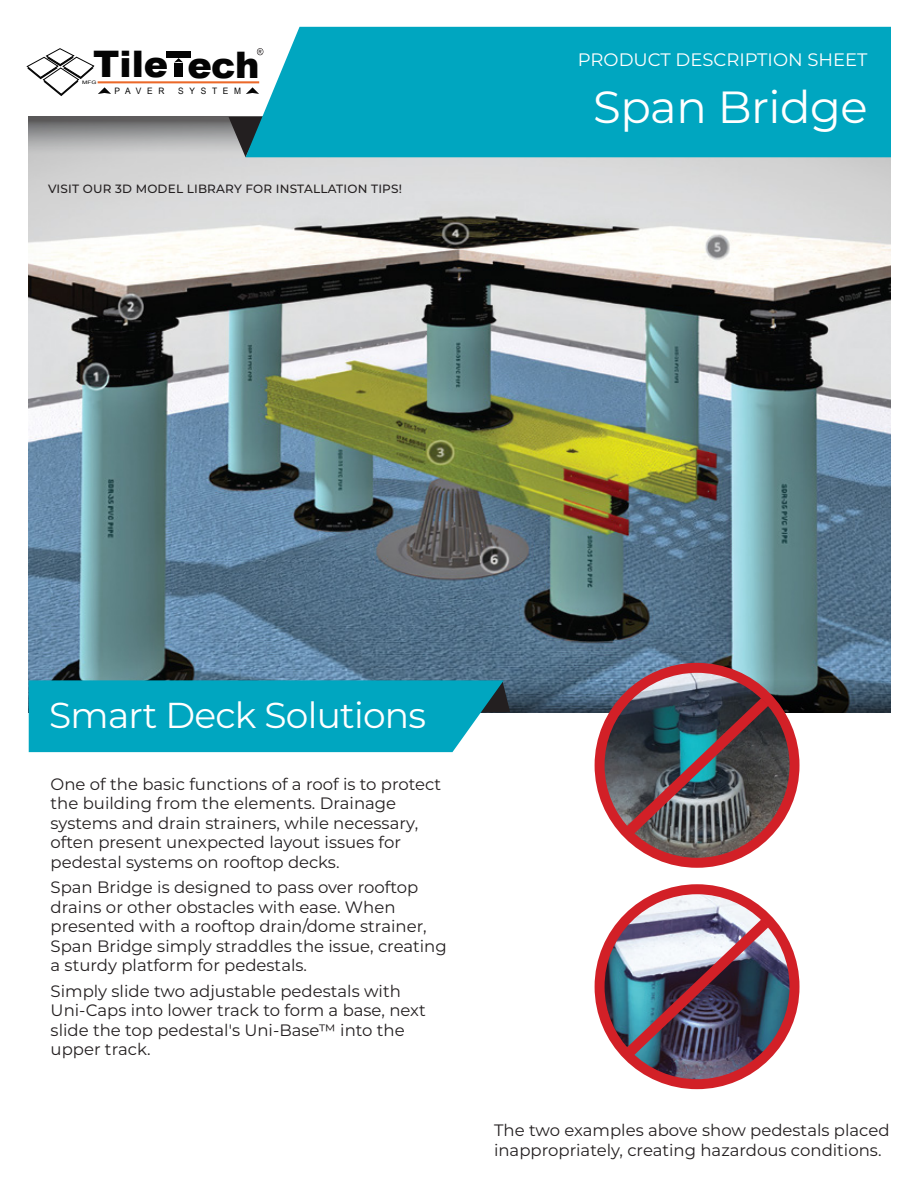
<style>
.page{position:relative;width:918px;height:1188px;background:#fff}
.page>*{position:absolute;margin:0;border:0;box-sizing:border-box;transform-origin:0 0}
.t1{font:100 45px "Montserrat";letter-spacing:-.01em;color:#fff}
.t2{font:900 36.6px "Arial";color:#040404}
.t3{font:100 36px "Montserrat";letter-spacing:-.02em;color:#fff}
.t4{font:100 18px "Montserrat";color:#fff}
.t5{font:16.5px/19.5px "Montserrat";color:#231f20}
.t6{font:500 12px "Montserrat";letter-spacing:.015em;color:#231f20}
.t7{font:8.85px "Arial Narrow";letter-spacing:.56em;color:#040404;scale:1.15 1}
.t8{font:4.65px "Arial Narrow";color:#040404;scale:1.66 1}
</style>
<div class="page">
<img style="left:29px;top:159px;width:861px;height:554px">
<svg style="left:29px;top:674px;width:862px;height:38px;background:#485c6d"></svg>
<svg style="left:29px;top:117px;width:862px;height:42px;background:#a3a7a8"></svg>
<svg style="left:229px;top:117px;width:17px;height:40px"></svg>
<div style="left:246px;top:27px;width:645px;height:130px;background:#00a6c0"></div>
<svg style="left:246px;top:87px;width:13px;height:7px"></svg>
<svg style="left:26px;top:48px;width:85px;height:48px"></svg>
<svg style="left:174px;top:58px;width:9px;height:4px"></svg>
<hr style="left:98px;top:81px;width:161px;height:2px;background:#eb692a">
<div style="left:166px;top:51px;width:25px;height:7px;background:#040404"></div>
<div style="left:175px;top:63px;width:8px;height:14px;background:#040404"></div>
<svg style="left:257px;top:48px;width:6px;height:7px"></svg>
<svg style="left:29px;top:680px;width:481px;height:72px;background:#0da8c0"></svg>
<img style="left:600px;top:668px;width:195px;height:195px;border-radius:97px">
<div style="left:595px;top:663px;width:205px;height:205px;border:10px solid #d22027;border-radius:50%"></div>
<svg style="left:614px;top:687px;width:166px;height:159px;background:#5a5055"></svg>
<img style="left:600px;top:889px;width:195px;height:195px;border-radius:97px">
<div style="left:595px;top:884px;width:205px;height:205px;border:10px solid #d22027;border-radius:50%"></div>
<img style="left:614px;top:908px;width:166px;height:159px">
<h2 class="t2" style="left:93px;top:38px;width:168px">Tile ech</h2>
<p class="t8" style="left:82px;top:79px;width:10px">MFG</p>
<p class="t7" style="left:115px;top:84px;width:45px">PAVER</p>
<p class="t7" style="left:178px;top:84px;width:56px">SYSTEM</p>
<p class="t6" style="left:48px;top:180px;width:356px">VISIT OUR 3D MODEL LIBRARY FOR INSTALLATION TIPS!</p>
<p class="t4" style="left:578px;top:47px;width:291px">PRODUCT DESCRIPTION SHEET</p>
<h1 class="t1" style="left:593px;top:77px;width:276px">Span Bridge</h1>
<h3 class="t3" style="left:49px;top:691px;width:378px">Smart Deck Solutions</h3>
<p class="t5" style="left:51px;top:773px;width:392px">One of the basic functions of a roof is to protect the building from the elements. Drainage systems and drain strainers, while necessary, often present unexpected layout issues for pedestal systems on rooftop decks.</p>
<p class="t5" style="left:51px;top:877px;width:398px">Span Bridge is designed to pass over rooftop drains or other obstacles with ease. When presented with a rooftop drain/dome strainer, Span Bridge simply straddles the issue, creating a sturdy platform for pedestals.</p>
<p class="t5" style="left:51px;top:980px;width:377px">Simply slide two adjustable pedestals with Uni-Caps into lower track to form a base, next slide the top pedestal's Uni-Base™ into the upper track.</p>
<p class="t5" style="left:494px;top:1120px;width:397px">The two examples above show pedestals placed inappropriately, creating hazardous conditions.</p>
</div>
